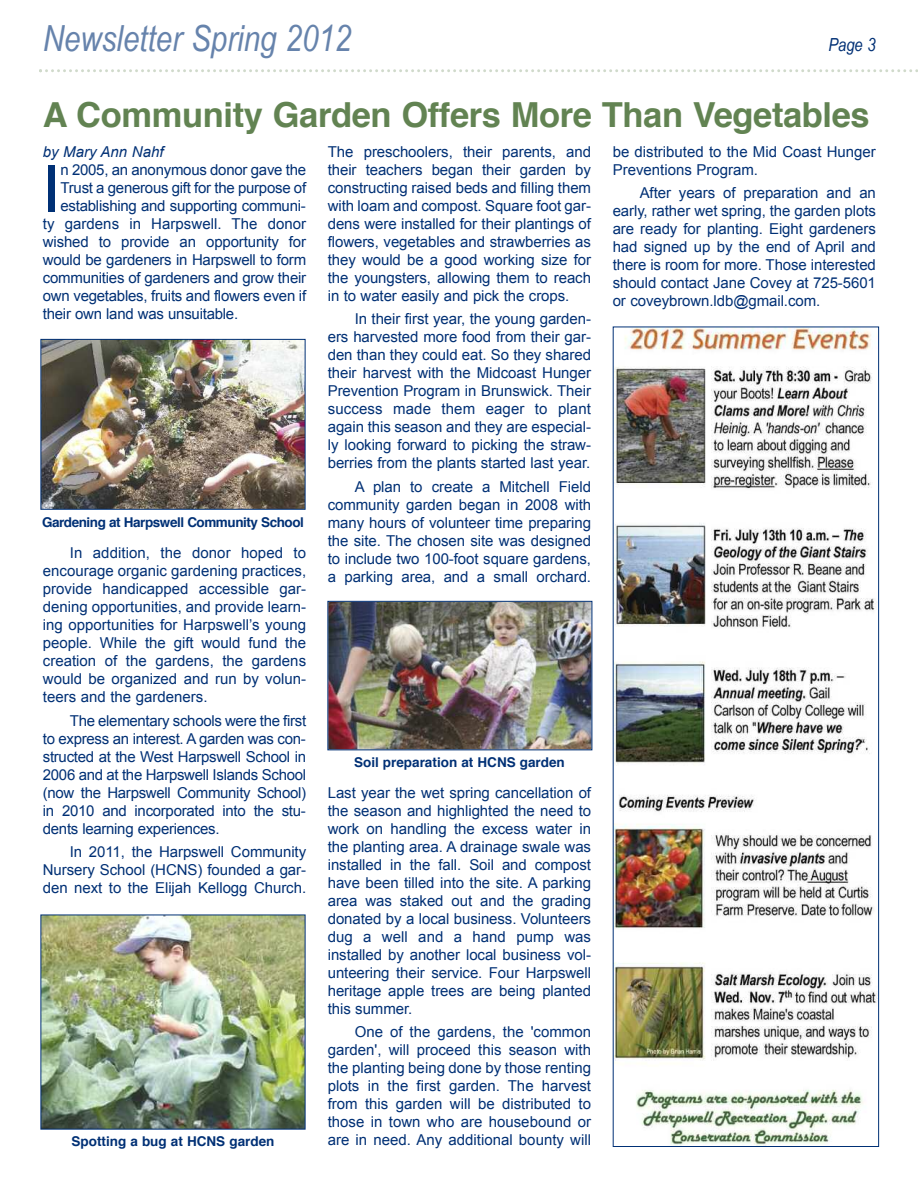
<style>
.page{position:relative;width:918px;height:1188px;background:#fff}
.page>*{position:absolute;margin:0;border:0;box-sizing:border-box;transform-origin:0 0}
.t1{font:64.35px "Arial";color:#003075}
.t2{font:italic 36px "Arial Narrow";color:#6683ac}
.t3{font:700 34.5px "Helvetica";letter-spacing:-.01em;color:#628352}
.t4{font:italic 18px "Arial Narrow";color:#003075}
.t5{font:15px/18px "Arial";letter-spacing:-.005em;color:#003075;text-align:justify}
.t6{font:italic 15px "Arial";color:#003075}
.t7{font:700 13.5px "Helvetica";color:#003075}
.t8{font:700 13.5px "Helvetica";letter-spacing:-.035em;color:#003075}
</style>
<div class="page">
<img style="left:615px;top:329px;width:262px;height:816px">
<img style="left:42px;top:341px;width:262px;height:167px">
<div style="left:40px;top:339px;width:266px;height:171px;border:1px solid #003075"></div>
<img style="left:42px;top:917px;width:261px;height:211px">
<img style="left:329px;top:603px;width:261px;height:145px">
<div style="left:327px;top:601px;width:265px;height:149px;border:1px solid #003075"></div>
<svg style="left:39px;top:69px;width:879px;height:3px"></svg>
<h2 class="t2" style="left:43px;top:18px;width:310px">Newsletter Spring 2012</h2>
<p class="t4" style="left:828px;top:35px;width:49px">Page 3</p>
<h3 class="t3" style="left:43px;top:100px;width:828px">A Community Garden Offers More Than Vegetables</h3>
<p class="t6" style="left:43px;top:144px;width:122px">by Mary Ann Nahf</p>
<h1 class="t1" style="left:43px;top:153px;width:19px">I</h1>
<p class="t5" style="left:60px;top:161px;width:247px">n 2005, an anonymous donor gave the</p>
<p class="t5" style="left:60px;top:179px;width:247px">Trust a generous gift for the purpose of</p>
<p class="t5" style="left:60px;top:197px;width:247px">establishing and supporting communi-</p>
<p class="t5" style="left:43px;top:215px;width:265px">ty gardens in Harpswell. The donor</p>
<p class="t5" style="left:43px;top:233px;width:265px">wished to provide an opportunity for</p>
<p class="t5" style="left:43px;top:251px;width:265px">would be gardeners in Harpswell to form</p>
<p class="t5" style="left:43px;top:269px;width:265px">communities of gardeners and grow their</p>
<p class="t5" style="left:43px;top:287px;width:265px">own vegetables, fruits and flowers even if</p>
<p class="t5" style="left:43px;top:305px;width:197px">their own land was unsuitable.</p>
<p class="t8" style="left:42px;top:517px;width:263px">Gardening at Harpswell Community School</p>
<p class="t5" style="left:43px;top:544px;width:265px;text-indent:27px">In addition, the donor hoped to encourage organic gardening practices, provide handicapped accessible gar&shy;dening opportunities, and provide learn&shy;ing opportunities for Harpswell’s young people. While the gift would fund the creation of the gardens, the gardens would be organized and run by volun&shy;teers and the gardeners.</p>
<p class="t5" style="left:43px;top:712px;width:265px;text-indent:27px">The elementary schools were the first to express an interest. A garden was con&shy;structed at the West Harpswell School in 2006 and at the Harpswell Islands School (now the Harpswell Community School) in 2010 and incorporated into the stu&shy;dents learning experiences.</p>
<p class="t5" style="left:43px;top:843px;width:265px;text-indent:27px">In 2011, the Harpswell Community Nursery School (HCNS) founded a gar&shy;den next to the Elijah Kellogg Church.</p>
<p class="t7" style="left:72px;top:1135px;width:204px">Spotting a bug at HCNS garden</p>
<p class="t5" style="left:328px;top:143px;width:265px">The preschoolers, their parents, and their teachers began their garden by constructing raised beds and filling them with loam and compost. Square foot gar&shy;dens were installed for their plantings of flowers, vegetables and strawberries as they would be a good working size for the youngsters, allowing them to reach in to water easily and pick the crops.</p>
<p class="t5" style="left:328px;top:310px;width:265px;text-indent:27px">In their first year, the young garden&shy;ers harvested more food from their gar&shy;den than they could eat. So they shared their harvest with the Midcoast Hunger Prevention Program in Brunswick. Their success made them eager to plant again this season and they are especial&shy;ly looking forward to picking the straw&shy;berries from the plants started last year.</p>
<p class="t5" style="left:328px;top:478px;width:265px;text-indent:27px">A plan to create a Mitchell Field community garden began in 2008 with many hours of volunteer time preparing the site. The chosen site was designed to include two 100-foot square gardens, a parking area, and a small orchard.</p>
<p class="t7" style="left:354px;top:756px;width:212px">Soil preparation at HCNS garden</p>
<p class="t5" style="left:328px;top:784px;width:265px">Last year the wet spring cancellation of the season and highlighted the need to work on handling the excess water in the planting area. A drainage swale was installed in the fall. Soil and compost have been tilled into the site. A parking area was staked out and the grading donated by a local business. Volunteers dug a well and a hand pump was installed by another local business vol&shy;unteering their service. Four Harpswell heritage apple trees are being planted this summer.</p>
<p class="t5" style="left:328px;top:1023px;width:265px;text-indent:27px">One of the gardens, the 'common garden', will proceed this season with the planting being done by those renting plots in the first garden. The harvest from this garden will be distributed to those in town who are housebound or are in need. Any additional bounty will</p>
<p class="t5" style="left:613px;top:143px;width:265px">be distributed to the Mid Coast Hunger<br>Preventions Program.</p>
<p class="t5" style="left:613px;top:184px;width:265px;text-indent:27px">After years of preparation and an early, rather wet spring, the garden plots are ready for planting. Eight gardeners had signed up by the end of April and there is room for more. Those interested should contact Jane Covey at 725-5601 or coveybrown.ldb@gmail.com.</p>
</div>
